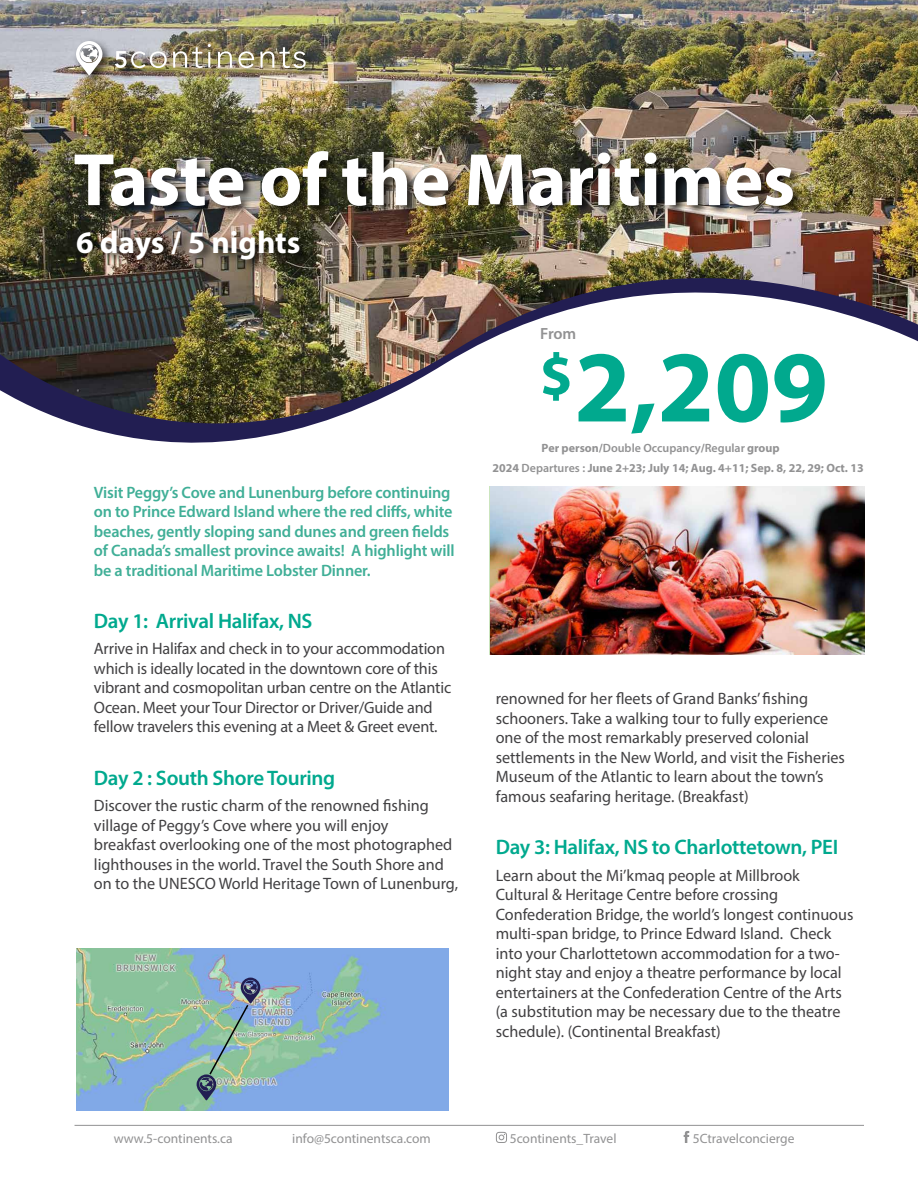
<style>
.page{position:relative;width:918px;height:1188px;background:#fff}
.page>*{position:absolute;margin:0;border:0;box-sizing:border-box;transform-origin:0 0}
.t1{font:700 102.3px "Myriad Pro";color:#01a98e}
.t2{font:700 75px "Myriad Pro";letter-spacing:-.01em;color:#fff}
.t3{font:700 31.5px "Myriad Pro";color:#fff}
.t4{font:600 21px "Myriad Pro";letter-spacing:-.015em;color:#01a98e}
.t5{font:16.5px/19.5px "Myriad Pro";color:#414042}
.t6{font:600 16.5px/19.5px "Myriad Pro";letter-spacing:-.01em;color:#40af97}
.t7{font:600 16.2px "Myriad Pro";color:#929293}
.t8{font:13.5px "Myriad Pro";color:#929293}
.t9{font:700 12px/20.2px "Myriad Pro";color:#929293}
.s1{font-weight:600}
</style>
<div class="page">
<svg style="left:79px;top:425px;width:232px;height:18px;fill:#221e52"></svg>
<img style="left:0;top:0;width:918px;height:425px">
<svg style="left:496px;top:1132px;width:11px;height:11px"></svg>
<svg style="left:684px;top:1131px;width:5px;height:12px"></svg>
<hr style="left:75px;top:1125px;width:789px;height:1px;background:#929293">
<img style="left:490px;top:486px;width:375px;height:168px">
<div style="left:73px;top:148px;width:731px;height:68px;background:#000;opacity:.75"></div>
<div style="left:75px;top:226px;width:238px;height:44px;background:#000;opacity:.75"></div>
<div style="left:73px;top:38px;width:245px;height:49px;background:#000;opacity:.75"></div>
<svg style="left:115px;top:51px;width:52px;height:17px"></svg>
<svg style="left:173px;top:44px;width:38px;height:24px"></svg>
<svg style="left:218px;top:51px;width:14px;height:17px"></svg>
<svg style="left:238px;top:51px;width:16px;height:17px"></svg>
<svg style="left:260px;top:47px;width:46px;height:21px"></svg>
<svg style="left:76px;top:41px;width:27px;height:34px"></svg>
<img style="left:76px;top:948px;width:373px;height:163px">
<img style="left:196px;top:978px;width:64px;height:122px">
<h2 class="t2" style="left:73px;top:131px;width:723px">Taste of the Maritimes</h2>
<h3 class="t3" style="left:76px;top:221px;width:226px">6 days / 5 nights</h3>
<p class="t7" style="left:540px;top:323px;width:37px">From</p>
<h1 class="t1" style="left:540px;top:320px;width:290px"><sup>$</sup>2,209</h1>
<p class="t6" style="left:94px;top:482px;width:362px">Visit Peggy’s Cove and Lunenburg before continuing on to Prince Edward Island where the red cliffs, white beaches, gently sloping sand dunes and green fields of Canada’s smallest province awaits! A highlight will be a traditional Maritime Lobster Dinner.</p>
<p class="t4" style="left:94px;top:608px;width:220px">Day 1: Arrival Halifax, NS</p>
<p class="t5" style="left:94px;top:639px;width:359px">Arrive in Halifax and check in to your accommodation which is ideally located in the downtown core of this vibrant and cosmopolitan urban centre on the Atlantic Ocean. Meet your Tour Director or Driver/Guide and fellow travelers this evening at a Meet &amp; Greet event.</p>
<p class="t4" style="left:94px;top:764px;width:243px">Day 2 : South Shore Touring</p>
<p class="t5" style="left:94px;top:796px;width:366px">Discover the rustic charm of the renowned fishing village of Peggy’s Cove where you will enjoy<br>breakfast overlooking one of the most photographed lighthouses in the world. Travel the South Shore and on to the UNESCO World Heritage Town of Lunenburg,</p>
<p class="t9" style="left:493px;top:438px;width:373px;text-indent:49px">Per person/<span class="s1">Double Occupancy</span>/<span class="s1">Regular</span> group<br>2024 <span class="s1">Departures :</span> June 2+23; July 14; Aug. 4+11; Sep. 8, 22, 29; Oct. 13</p>
<p class="t5" style="left:496px;top:689px;width:351px">renowned for her fleets of Grand Banks’ fishing schooners. Take a walking tour to fully experience one of the most remarkably preserved colonial settlements in the New World, and visit the Fisheries Museum of the Atlantic to learn about the town’s famous seafaring heritage. (Breakfast)</p>
<p class="t4" style="left:496px;top:834px;width:344px">Day 3: Halifax, NS to Charlottetown, PEI</p>
<p class="t5" style="left:496px;top:865px;width:359px">Learn about the Mi’kmaq people at Millbrook Cultural &amp; Heritage Centre before crossing Confederation Bridge, the world’s longest continuous multi-span bridge, to Prince Edward Island. Check into your Charlottetown accommodation for a two&shy;night stay and enjoy a theatre performance by local entertainers at the Confederation Centre of the Arts (a substitution may be necessary due to the theatre schedule). (Continental Breakfast)</p>
<p class="t8" style="left:114px;top:1130px;width:120px">www.5-continents.ca</p>
<p class="t8" style="left:292px;top:1130px;width:140px">info@5continentsca.com</p>
<p class="t8" style="left:510px;top:1130px;width:108px">5continents_Travel</p>
<p class="t8" style="left:693px;top:1130px;width:103px">5Ctravelconcierge</p>
</div>
